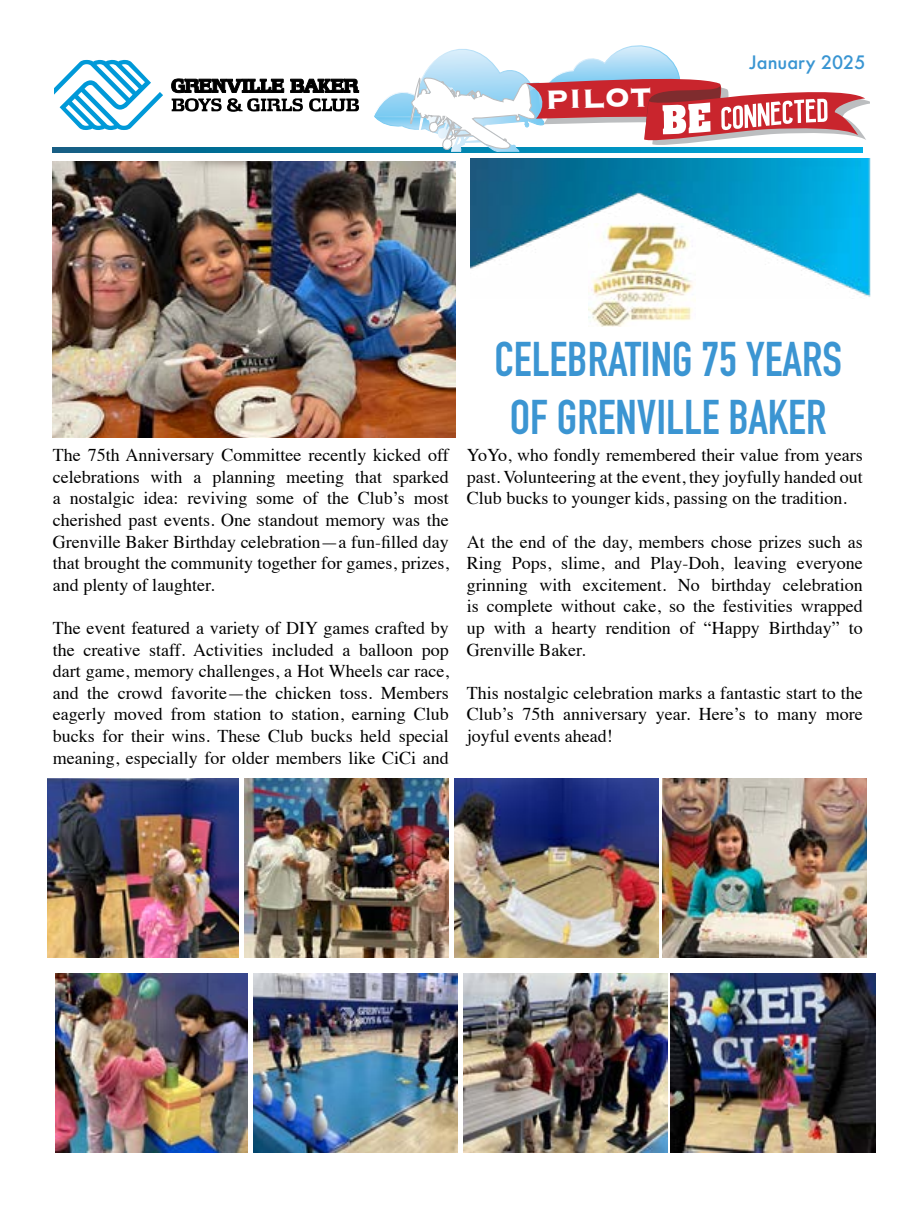
<style>
.page{position:relative;width:918px;height:1215px;background:#fff}
.page>*{position:absolute;margin:0;border:0;box-sizing:border-box;transform-origin:0 0}
.t1{font:700 48px/57.6px "DIN Condensed";color:#3b95d2;text-align:center}
.t2{font:700 34.65px "Copperplate";color:#fff}
.t3{font:18px/21.6px "Times";color:#000;text-align:justify}
.t4{font:500 18px "Futura";color:#3995d2}
</style>
<div class="page">
<svg style="left:53px;top:148px;width:810px;height:5px;background:#04759e"></svg>
<svg style="left:54px;top:60px;width:109px;height:70px"></svg>
<svg style="left:172px;top:79px;width:187px;height:33px"></svg>
<svg style="left:372px;top:45px;width:497px;height:107px"></svg>
<img style="left:470px;top:158px;width:400px;height:139px">
<img style="left:244px;top:779px;width:205px;height:178px">
<img style="left:47px;top:779px;width:192px;height:179px">
<img style="left:455px;top:779px;width:204px;height:178px">
<img style="left:53px;top:162px;width:403px;height:275px">
<img style="left:662px;top:779px;width:204px;height:178px">
<img style="left:253px;top:973px;width:204px;height:179px">
<img style="left:56px;top:973px;width:191px;height:179px">
<img style="left:463px;top:973px;width:204px;height:179px">
<img style="left:671px;top:973px;width:204px;height:179px">
<img style="left:588px;top:224px;width:108px;height:102px">
<h2 class="t2" style="left:545px;top:76px;width:108px;rotate:-1deg">PILOT</h2>
<p class="t4" style="left:750px;top:50px;width:117px">January 2025</p>
<p class="t3" style="left:53px;top:443px;width:398px">The 75th Anniversary Committee recently kicked off celebrations with a planning meeting that sparked a nostalgic idea: reviving some of the Club’s most cherished past events. One standout memory was the Grenville Baker Birthday celebration—a fun-filled day that brought the community together for games, prizes, and plenty of laughter.</p>
<p class="t3" style="left:53px;top:616px;width:398px">The event featured a variety of DIY games crafted by the creative staff. Activities included a balloon pop dart game, memory challenges, a Hot Wheels car race, and the crowd favorite—the chicken toss. Members eagerly moved from station to station, earning Club bucks for their wins. These Club bucks held special meaning, especially for older members like CiCi and</p>
<h1 class="t1" style="left:494px;top:330px;width:349px">CELEBRATING 75 YEARS<br>OF GRENVILLE BAKER</h1>
<p class="t3" style="left:467px;top:443px;width:398px">YoYo, who fondly remembered their value from years past. Volunteering at the event, they joyfully handed out Club bucks to younger kids, passing on the tradition.</p>
<p class="t3" style="left:467px;top:529px;width:398px">At the end of the day, members chose prizes such as Ring Pops, slime, and Play-Doh, leaving everyone grinning with excitement. No birthday celebration is complete without cake, so the festivities wrapped up with a hearty rendition of “Happy Birthday” to Grenville Baker.</p>
<p class="t3" style="left:467px;top:680px;width:398px">This nostalgic celebration marks a fantastic start to the Club’s 75th anniversary year. Here’s to many more joyful events ahead!</p>
</div>
